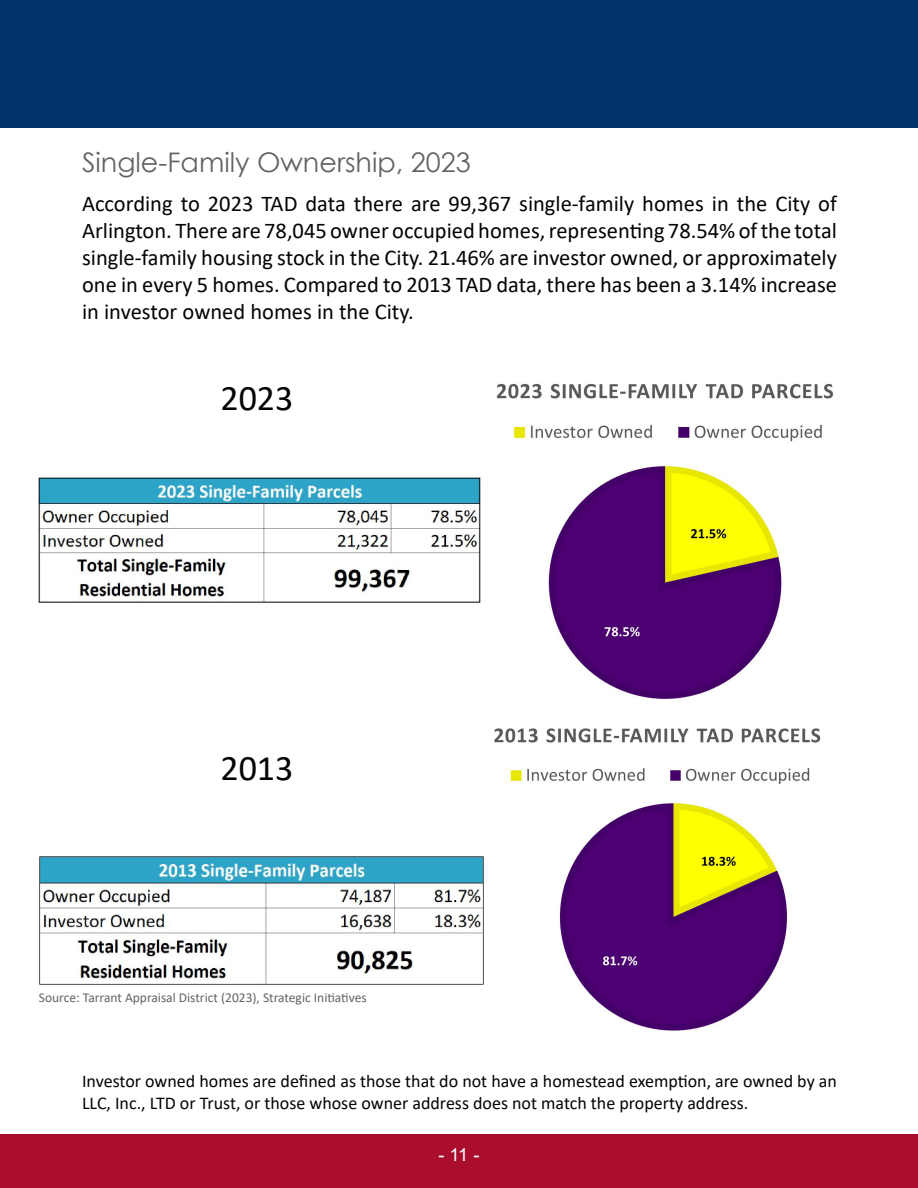
<style>
.page{position:relative;width:918px;height:1188px;background:#fff}
.page>*{position:absolute;margin:0;border:0;box-sizing:border-box;transform-origin:0 0}
.t1{font:36px "Calibri";color:#040503}
.t2{font:27px "Century Gothic";color:#636366}
.t3{font:22.5px/27px "Calibri";color:#040503;text-align:justify}
.t4{font:18px/21.6px "Calibri";color:#040503}
.t5{font:18px "Arial";color:#fff}
.t6{font:13.5px "Calibri";color:#636366}
</style>
<div class="page">
<div style="left:0;top:1134px;width:918px;height:54px;background:#ab0e2c"></div>
<div style="left:0;top:0;width:918px;height:127px;background:#003369"></div>
<img style="left:39px;top:856px;width:446px;height:129px">
<img style="left:39px;top:477px;width:442px;height:126px">
<img style="left:495px;top:728px;width:326px;height:303px">
<img style="left:496px;top:383px;width:337px;height:316px">
<p class="t2" style="left:82px;top:143px;width:390px">Single-Family Ownership, 2023</p>
<p class="t3" style="left:82px;top:190px;width:756px">According to 2023 TAD data there are 99,367 single-family homes in the City of Arlington. There are 78,045 owner occupied homes, representing 78.54% of the total single-family housing stock in the City. 21.46% are investor owned, or approximately one in every 5 homes. Compared to 2013 TAD data, there has been a 3.14% increase in investor owned homes in the City.</p>
<p class="t1" style="left:220px;top:373px;width:75px">2023</p>
<p class="t1" style="left:220px;top:743px;width:75px">2013</p>
<p class="t6" style="left:39px;top:988px;width:329px">Source: Tarrant Appraisal District (2023), Strategic Initiatives</p>
<p class="t4" style="left:82px;top:1070px;width:756px">Investor owned homes are defined as those that do not have a homestead exemption, are owned by an<br>LLC, Inc., LTD or Trust, or those whose owner address does not match the property address.</p>
<p class="t5" style="left:439px;top:1142px;width:42px">- 11 -</p>
</div>
